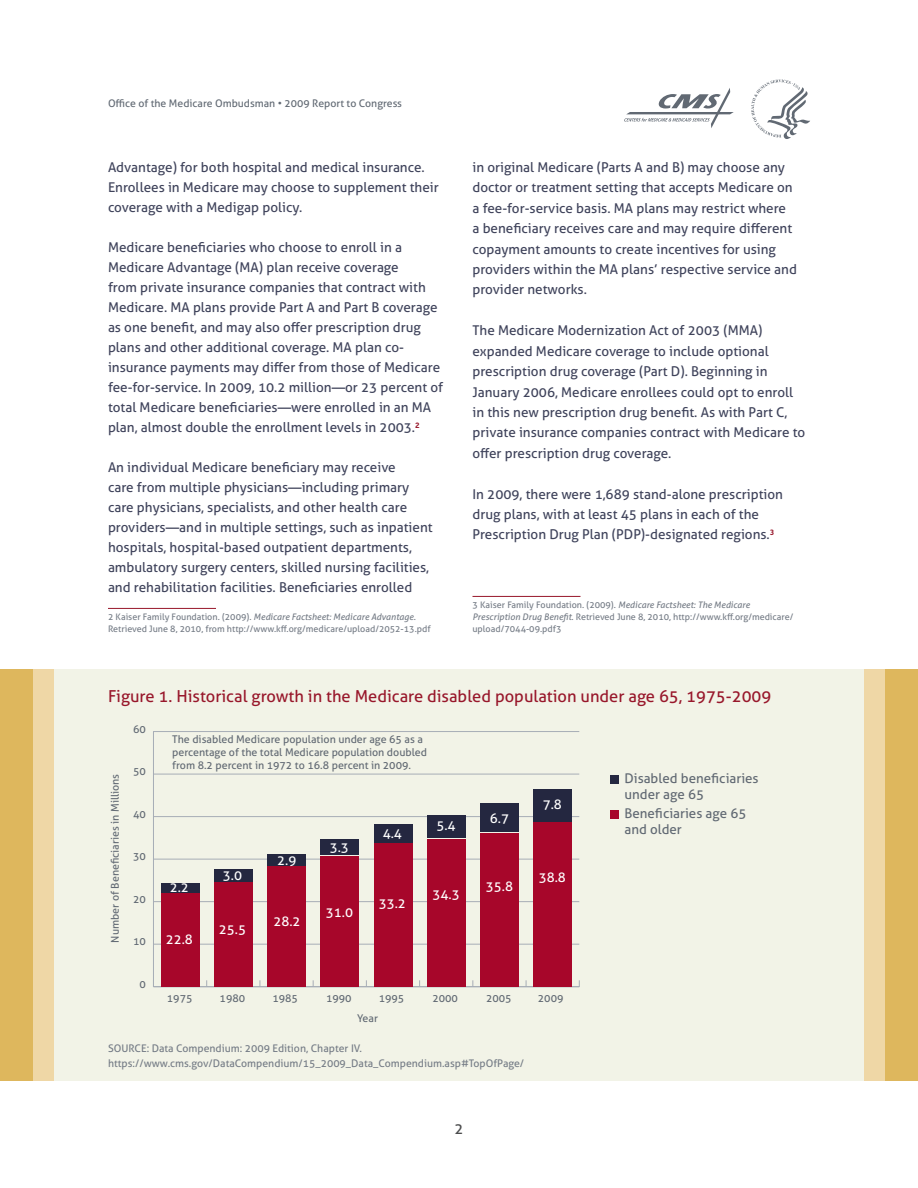
<style>
.page{position:relative;width:918px;height:1188px;background:#fff}
.page>*{position:absolute;margin:0;border:0;box-sizing:border-box;transform-origin:0 0}
.Figure_Titles{font:16.5px "Aller";color:#98172b}
.t1{font:15px "Aller";color:#4b4c4d}
.Text{font:13.5px/20px "Aller";color:#3f435b}
.footnote{font:13.5px/20.4px "Aller";color:#3f435b}
.t2{font:13.35px/16px "Aller";color:#616973}
.t3{font:13.35px "Aller";color:#fff}
.t4{font:10.65px/12.8px "Aller";color:#616973}
.Source_data{font:10.5px "Aller";color:#757c86}
.t5{font:10.5px "Aller";color:#616973}
.footnote-2{font:9px/12px "Aller";color:#757c86}
.s1{font-style:italic}
</style>
<div class="page">
<svg style="left:751px;top:80px;width:59px;height:59px"></svg>
<svg style="left:624px;top:88px;width:110px;height:40px"></svg>
<div style="left:0;top:669px;width:918px;height:412px;background:#f2f3e7"></div>
<div style="left:0;top:669px;width:34px;height:412px;background:#deb75d"></div>
<div style="left:885px;top:669px;width:33px;height:412px;background:#deb75d"></div>
<div style="left:34px;top:669px;width:20px;height:412px;background:#efd7a6"></div>
<div style="left:865px;top:669px;width:20px;height:412px;background:#efd7a6"></div>
<hr style="left:108px;top:608px;width:108px;height:1px;background:#98172b">
<hr style="left:472px;top:596px;width:108px;height:1px;background:#98172b">
<hr style="left:153px;top:732px;width:1px;height:255px;background:#a7adb6">
<hr style="left:153px;top:986px;width:426px;height:1px;background:#a7adb6">
<hr style="left:153px;top:944px;width:426px;height:1px;background:#a7adb6">
<hr style="left:153px;top:901px;width:426px;height:1px;background:#a7adb6">
<hr style="left:153px;top:859px;width:426px;height:1px;background:#a7adb6">
<hr style="left:153px;top:816px;width:426px;height:1px;background:#a7adb6">
<hr style="left:153px;top:774px;width:426px;height:1px;background:#a7adb6">
<hr style="left:153px;top:731px;width:426px;height:1px;background:#a7adb6">
<div style="left:161px;top:883px;width:38px;height:9px;background:#242740"></div>
<div style="left:214px;top:869px;width:38px;height:12px;background:#242740"></div>
<div style="left:267px;top:854px;width:39px;height:12px;background:#242740"></div>
<div style="left:321px;top:839px;width:38px;height:16px;background:#242740"></div>
<div style="left:374px;top:824px;width:38px;height:19px;background:#242740"></div>
<div style="left:427px;top:815px;width:38px;height:23px;background:#242740"></div>
<div style="left:480px;top:804px;width:39px;height:28px;background:#242740"></div>
<div style="left:534px;top:789px;width:38px;height:33px;background:#242740"></div>
<div style="left:161px;top:893px;width:38px;height:94px;background:#a7062a"></div>
<div style="left:214px;top:882px;width:38px;height:105px;background:#a7062a"></div>
<div style="left:267px;top:866px;width:39px;height:121px;background:#a7062a"></div>
<div style="left:321px;top:856px;width:38px;height:131px;background:#a7062a"></div>
<div style="left:374px;top:844px;width:38px;height:143px;background:#a7062a"></div>
<div style="left:427px;top:839px;width:38px;height:148px;background:#a7062a"></div>
<div style="left:480px;top:833px;width:39px;height:154px;background:#a7062a"></div>
<div style="left:534px;top:823px;width:38px;height:164px;background:#a7062a"></div>
<div style="left:610px;top:810px;width:9px;height:9px;background:#a7062a"></div>
<div style="left:610px;top:775px;width:9px;height:9px;background:#242740"></div>
<p class="t5" style="left:108px;top:97px;width:296px">Office of the Medicare Ombudsman • 2009 Report to Congress</p>
<p class="Text" style="left:108px;top:157px;width:332px">Advantage) for both hospital and medical insurance.<br>Enrollees in Medicare may choose to supplement their coverage with a Medigap policy.</p>
<p class="Text" style="left:108px;top:237px;width:337px">Medicare beneficiaries who choose to enroll in a Medicare Advantage (MA) plan receive coverage<br>from private insurance companies that contract with Medicare. MA plans provide Part A and Part B coverage as one benefit, and may also offer prescription drug plans and other additional coverage. MA plan co&shy;insurance payments may differ from those of Medicare fee-for-service. In 2009, 10.2 million—or 23 percent of total Medicare beneficiaries—were enrolled in an MA plan, almost double the enrollment levels in 2003.<sup>2</sup></p>
<p class="Text" style="left:108px;top:457px;width:326px">An individual Medicare beneficiary may receive<br>care from multiple physicians—including primary care physicians, specialists, and other health care providers—and in multiple settings, such as inpatient hospitals, hospital-based outpatient departments, ambulatory surgery centers, skilled nursing facilities, and rehabilitation facilities. Beneficiaries enrolled</p>
<p class="footnote-2" style="left:108px;top:611px;width:324px">2 Kaiser Family Foundation. (2009). <span class="s1">Medicare Factsheet: Medicare Advantage</span>.<br>Retrieved June 8, 2010, from http://www.kff.org/medicare/upload/2052-13.pdf</p>
<p class="footnote" style="left:472px;top:157px;width:326px">in original Medicare (Parts A and B) may choose any doctor or treatment setting that accepts Medicare on a fee-for-service basis. MA plans may restrict where<br>a beneficiary receives care and may require different copayment amounts to create incentives for using providers within the MA plans’ respective service and provider networks.</p>
<p class="Text" style="left:472px;top:320px;width:334px;line-height:20.4px">The Medicare Modernization Act of 2003 (MMA) expanded Medicare coverage to include optional prescription drug coverage (Part D). Beginning in January 2006, Medicare enrollees could opt to enroll in this new prescription drug benefit. As with Part C, private insurance companies contract with Medicare to offer prescription drug coverage.</p>
<p class="Text" style="left:472px;top:484px;width:312px;line-height:20.4px">In 2009, there were 1,689 stand-alone prescription drug plans, with at least 45 plans in each of the<br>Prescription Drug Plan (PDP)-designated regions.<sup>3</sup></p>
<p class="footnote-2" style="left:472px;top:599px;width:322px">3 Kaiser Family Foundation. (2009). <span class="s1">Medicare Factsheet: The Medicare<br>Prescription Drug Benefit</span>. Retrieved June 8, 2010, http://www.kff.org/medicare/ upload/7044-09.pdf3</p>
<p class="Figure_Titles" style="left:108px;top:686px;width:665px">Figure 1. Historical growth in the Medicare disabled population under age 65, 1975-2009</p>
<p class="t4" style="left:109px;top:943px;width:170px;rotate:-90deg">Number of Beneficiaries in Millions</p>
<p class="t4" style="left:133px;top:723px;width:14px">60</p>
<p class="t4" style="left:133px;top:765px;width:14px">50</p>
<p class="t4" style="left:133px;top:808px;width:14px">40</p>
<p class="t4" style="left:133px;top:850px;width:14px">30</p>
<p class="t4" style="left:133px;top:893px;width:14px">20</p>
<p class="t4" style="left:133px;top:935px;width:14px">10</p>
<p class="t4" style="left:140px;top:978px;width:8px">0</p>
<p class="t4" style="left:172px;top:733px;width:257px">The disabled Medicare population under age 65 as a percentage of the total Medicare population doubled from 8.2 percent in 1972 to 16.8 percent in 2009.</p>
<p class="t3" style="left:223px;top:867px;width:21px">3.0</p>
<p class="t3" style="left:277px;top:852px;width:21px">2.9</p>
<p class="t3" style="left:330px;top:839px;width:21px">3.3</p>
<p class="t3" style="left:383px;top:826px;width:21px">4.4</p>
<p class="t3" style="left:436px;top:818px;width:21px">5.4</p>
<p class="t3" style="left:170px;top:879px;width:21px">2.2</p>
<p class="t3" style="left:166px;top:931px;width:29px">22.8</p>
<p class="t3" style="left:219px;top:921px;width:29px">25.5</p>
<p class="t3" style="left:273px;top:913px;width:29px">28.2</p>
<p class="t3" style="left:326px;top:904px;width:29px">31.0</p>
<p class="t3" style="left:379px;top:895px;width:29px">33.2</p>
<p class="t3" style="left:432px;top:887px;width:29px">34.3</p>
<p class="t3" style="left:490px;top:810px;width:21px">6.7</p>
<p class="t3" style="left:486px;top:878px;width:29px">35.8</p>
<p class="t3" style="left:543px;top:796px;width:21px">7.8</p>
<p class="t3" style="left:539px;top:869px;width:29px">38.8</p>
<p class="t4" style="left:167px;top:992px;width:27px">1975</p>
<p class="t4" style="left:220px;top:992px;width:27px">1980</p>
<p class="t4" style="left:272px;top:992px;width:27px">1985</p>
<p class="t4" style="left:326px;top:992px;width:27px">1990</p>
<p class="t4" style="left:379px;top:992px;width:27px">1995</p>
<p class="t4" style="left:432px;top:992px;width:27px">2000</p>
<p class="t4" style="left:486px;top:992px;width:27px">2005</p>
<p class="t4" style="left:538px;top:992px;width:27px">2009</p>
<p class="t4" style="left:357px;top:1012px;width:22px">Year</p>
<p class="Source_data" style="left:108px;top:1042px;width:256px">SOURCE: Data Compendium: 2009 Edition, Chapter IV.</p>
<p class="Source_data" style="left:108px;top:1057px;width:418px">https://www.cms.gov/DataCompendium/15_2009_Data_Compendium.asp#TopOfPage/</p>
<p class="t1" style="left:455px;top:1120px;width:10px">2</p>
<p class="t2" style="left:625px;top:770px;width:136px">Disabled beneficiaries under age 65</p>
<p class="t2" style="left:625px;top:805px;width:123px">Beneficiaries age 65 and older</p>
</div>
